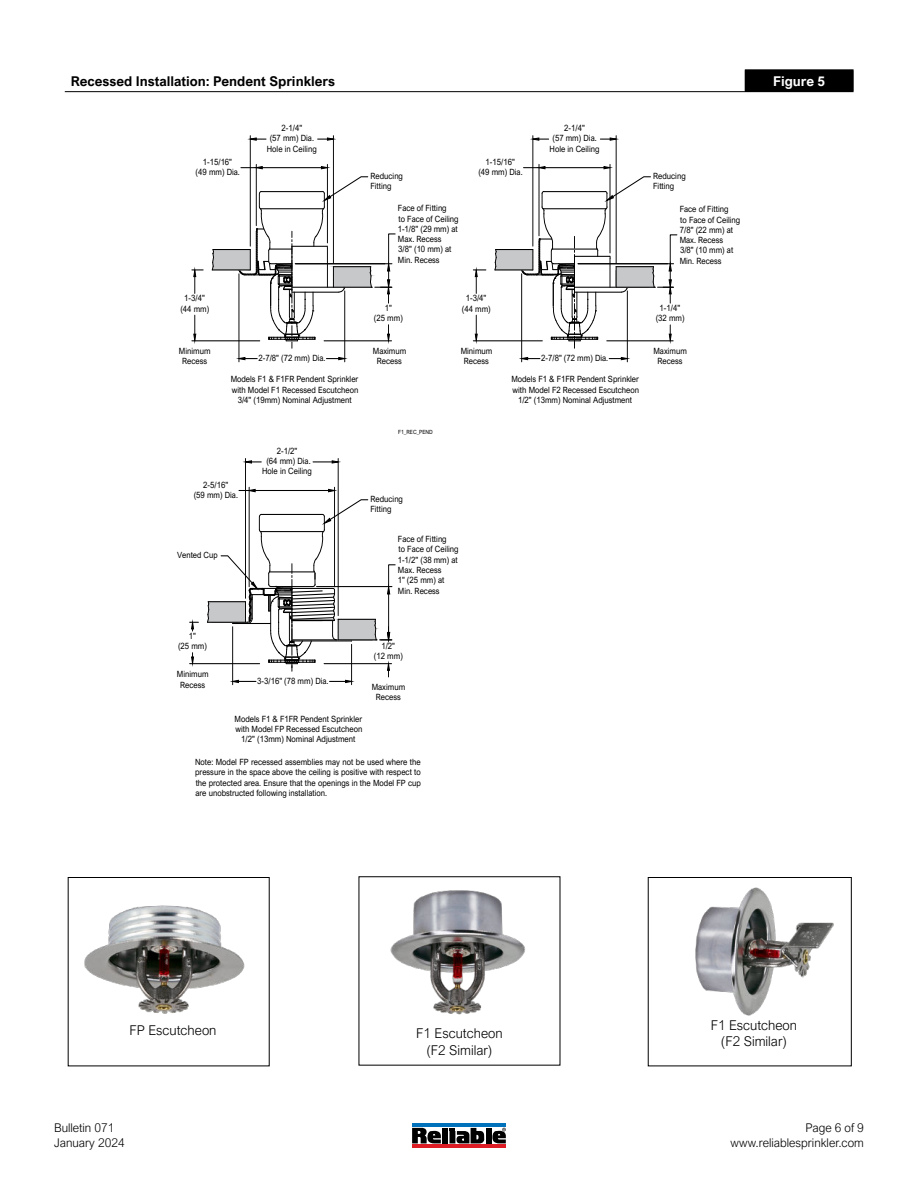
<style>
.page{position:relative;width:918px;height:1188px;background:#fff}
.page>*{position:absolute;margin:0;border:0;box-sizing:border-box;transform-origin:0 0}
.t1{font:300 13.5px/16.2px "Arial Nova";color:#000;text-align:center}
.t2{font:700 13.5px "Arial Nova";color:#000}
.t3{font:700 13.5px "Arial Nova";letter-spacing:-.01em;color:#fff}
.t4{font:300 12px/14.4px "Arial Nova";color:#000}
.t5{font:8.55px/10.4px "Arial Nova";color:#000;text-align:center;scale:.9 1}
.t6{font:8.55px "Arial";color:#000;scale:.9 1}
.t7{font:5.7px "Arial Nova";color:#000;scale:.9 1}
</style>
<div class="page">
<hr style="left:239px;top:274px;width:1px;height:88px;background:#000">
<hr style="left:344px;top:291px;width:1px;height:71px;background:#000">
<svg style="left:238px;top:357px;width:19px;height:3px"></svg>
<svg style="left:326px;top:357px;width:20px;height:3px"></svg>
<hr style="left:192px;top:341px;width:68px;height:1px;background:#000">
<svg style="left:193px;top:315px;width:4px;height:27px"></svg>
<svg style="left:192px;top:269px;width:11px;height:24px"></svg>
<hr style="left:250px;top:136px;width:1px;height:110px;background:#000">
<hr style="left:333px;top:136px;width:1px;height:127px;background:#000">
<svg style="left:250px;top:137px;width:16px;height:4px"></svg>
<svg style="left:318px;top:137px;width:16px;height:4px"></svg>
<hr style="left:256px;top:164px;width:1px;height:62px;background:#000">
<hr style="left:327px;top:164px;width:1px;height:79px;background:#000">
<hr style="left:262px;top:167px;width:59px;height:1px;background:#000">
<svg style="left:321px;top:166px;width:7px;height:4px"></svg>
<svg style="left:241px;top:166px;width:22px;height:4px"></svg>
<hr style="left:190px;top:663px;width:70px;height:1px;background:#000">
<svg style="left:191px;top:653px;width:3px;height:11px"></svg>
<svg style="left:190px;top:622px;width:8px;height:9px"></svg>
<hr style="left:249px;top:487px;width:1px;height:100px;background:#000">
<hr style="left:334px;top:487px;width:1px;height:100px;background:#000">
<hr style="left:255px;top:490px;width:74px;height:1px;background:#000">
<svg style="left:328px;top:489px;width:7px;height:3px"></svg>
<svg style="left:239px;top:489px;width:17px;height:3px"></svg>
<hr style="left:232px;top:627px;width:1px;height:58px;background:#000">
<hr style="left:351px;top:644px;width:1px;height:41px;background:#000">
<hr style="left:521px;top:274px;width:1px;height:88px;background:#000">
<hr style="left:627px;top:291px;width:1px;height:71px;background:#000">
<svg style="left:521px;top:357px;width:19px;height:3px"></svg>
<svg style="left:609px;top:357px;width:19px;height:3px"></svg>
<hr style="left:473px;top:341px;width:69px;height:1px;background:#000">
<svg style="left:475px;top:315px;width:3px;height:27px"></svg>
<svg style="left:473px;top:269px;width:13px;height:24px"></svg>
<hr style="left:533px;top:136px;width:1px;height:110px;background:#000">
<hr style="left:616px;top:136px;width:1px;height:127px;background:#000">
<svg style="left:532px;top:137px;width:17px;height:4px"></svg>
<svg style="left:600px;top:137px;width:17px;height:4px"></svg>
<hr style="left:539px;top:164px;width:1px;height:72px;background:#000">
<hr style="left:610px;top:164px;width:1px;height:89px;background:#000">
<hr style="left:545px;top:167px;width:59px;height:1px;background:#000">
<svg style="left:603px;top:166px;width:8px;height:4px"></svg>
<svg style="left:523px;top:166px;width:23px;height:4px"></svg>
<hr style="left:245px;top:459px;width:1px;height:139px;background:#000">
<hr style="left:338px;top:459px;width:1px;height:157px;background:#000">
<svg style="left:245px;top:460px;width:16px;height:4px"></svg>
<svg style="left:313px;top:460px;width:26px;height:4px"></svg>
<svg style="left:212px;top:176px;width:184px;height:172px"></svg>
<svg style="left:494px;top:176px;width:184px;height:172px"></svg>
<svg style="left:207px;top:499px;width:189px;height:184px"></svg>
<div style="left:745px;top:70px;width:108px;height:22px;background:#000"></div>
<hr style="left:745px;top:69px;width:109px;height:1px;background:#000">
<svg style="left:853px;top:70px;width:1px;height:21px"></svg>
<hr style="left:65px;top:91px;width:680px;height:1px;background:#000">
<hr style="left:745px;top:91px;width:109px;height:1px;background:#000">
<img style="left:84px;top:905px;width:161px;height:109px">
<img style="left:390px;top:890px;width:135px;height:125px">
<img style="left:695px;top:887px;width:139px;height:129px">
<div style="left:648px;top:877px;width:204px;height:189px;border:1px solid #000"></div>
<svg style="left:412px;top:1128px;width:29px;height:15px"></svg>
<div style="left:442px;top:1128px;width:6px;height:15px;background:#000"></div>
<div style="left:486px;top:1128px;width:5px;height:15px;background:#000"></div>
<svg style="left:449px;top:1128px;width:35px;height:16px"></svg>
<svg style="left:492px;top:1128px;width:14px;height:15px"></svg>
<hr style="left:412px;top:1144px;width:94px;height:4px;background:#de1c24">
<hr style="left:412px;top:1124px;width:94px;height:3px;background:#0072bc">
<h1 class="t2" style="left:71px;top:76px;width:266px">Recessed Installation: Pendent Sprinklers</h1>
<h1 class="t3" style="left:773px;top:76px;width:53px">Figure 5</h1>
<p class="t5" style="left:196px;top:157px;width:51px">1-15/16"<br>(49 mm) Dia.</p>
<p class="t5" style="left:267px;top:123px;width:57px">2-1/4"<br>(57 mm) Dia.<br>Hole in Ceiling</p>
<p class="t5" style="left:550px;top:123px;width:57px">2-1/4"<br>(57 mm) Dia.<br>Hole in Ceiling</p>
<p class="t5" style="left:478px;top:157px;width:51px">1-15/16"<br>(49 mm) Dia.</p>
<p class="t5" style="left:370px;top:171px;width:38px;text-align:left">Reducing<br>Fitting</p>
<p class="t5" style="left:653px;top:171px;width:38px;text-align:left">Reducing<br>Fitting</p>
<p class="t5" style="left:398px;top:204px;width:69px;text-align:left">Face of Fitting<br>to Face of Ceiling<br>1-1/8" (29 mm) at<br>Max. Recess<br>3/8" (10 mm) at<br>Min. Recess</p>
<p class="t5" style="left:680px;top:204px;width:69px;text-align:left">Face of Fitting<br>to Face of Ceiling<br>7/8" (22 mm) at<br>Max. Recess<br>3/8" (10 mm) at<br>Min. Recess</p>
<p class="t5" style="left:180px;top:294px;width:34px">1-3/4" (44 mm)</p>
<p class="t5" style="left:374px;top:303px;width:34px">1"<br>(25 mm)</p>
<p class="t5" style="left:179px;top:346px;width:37px">Minimum<br>Recess</p>
<p class="t5" style="left:373px;top:346px;width:39px">Maximum<br>Recess</p>
<p class="t5" style="left:259px;top:353px;width:76px">2-7/8" (72 mm) Dia.</p>
<p class="t5" style="left:231px;top:375px;width:143px">Models F1 &amp; F1FR Pendent Sprinkler with Model F1 Recessed Escutcheon<br>3/4" (19mm) Nominal Adjustment</p>
<p class="t5" style="left:194px;top:480px;width:51px">2-5/16"<br>(59 mm) Dia.</p>
<p class="t5" style="left:262px;top:446px;width:57px">2-1/2"<br>(64 mm) Dia.<br>Hole in Ceiling</p>
<p class="t7" style="left:398px;top:429px;width:40px">F1_REC_PEND</p>
<p class="t5" style="left:370px;top:494px;width:38px;text-align:left">Reducing<br>Fitting</p>
<p class="t5" style="left:462px;top:294px;width:34px">1-3/4" (44 mm)</p>
<p class="t5" style="left:461px;top:346px;width:37px">Minimum<br>Recess</p>
<p class="t5" style="left:653px;top:346px;width:39px">Maximum<br>Recess</p>
<p class="t5" style="left:656px;top:303px;width:34px">1-1/4" (32 mm)</p>
<p class="t5" style="left:541px;top:353px;width:76px">2-7/8" (72 mm) Dia.</p>
<p class="t5" style="left:511px;top:375px;width:143px">Models F1 &amp; F1FR Pendent Sprinkler with Model F2 Recessed Escutcheon<br>1/2" (13mm) Nominal Adjustment</p>
<p class="t6" style="left:177px;top:549px;width:47px">Vented Cup</p>
<p class="t5" style="left:178px;top:631px;width:34px">1"<br>(25 mm)</p>
<p class="t5" style="left:177px;top:670px;width:37px">Minimum<br>Recess</p>
<p class="t5" style="left:398px;top:534px;width:69px;text-align:left">Face of Fitting<br>to Face of Ceiling<br>1-1/2" (38 mm) at<br>Max. Recess<br>1" (25 mm) at<br>Min. Recess</p>
<p class="t5" style="left:257px;top:676px;width:81px">3-3/16" (78 mm) Dia.</p>
<p class="t5" style="left:235px;top:714px;width:144px">Models F1 &amp; F1FR Pendent Sprinkler with Model FP Recessed Escutcheon<br>1/2" (13mm) Nominal Adjustment</p>
<p class="t5" style="left:374px;top:641px;width:34px">1/2"<br>(12 mm)</p>
<p class="t5" style="left:372px;top:682px;width:39px">Maximum<br>Recess</p>
<p class="t5" style="left:195px;top:758px;width:252px;text-align:justify">Note: Model FP recessed assemblies may not be used where the pressure in the space above the ceiling is positive with respect to the protected area. Ensure that the openings in the Model FP cup are unobstructed following installation.</p>
<h1 class="t1" style="left:129px;top:1024px;width:88px">FP Escutcheon</h1>
<h1 class="t1" style="left:416px;top:1027px;width:88px">F1 Escutcheon (F2 Similar)</h1>
<h1 class="t1" style="left:711px;top:1018px;width:88px">F1 Escutcheon (F2 Similar)</h1>
<h2 class="t4" style="left:54px;top:1122px;width:72px">Bulletin 071<br>January 2024</h2>
<h2 class="t4" style="left:730px;top:1122px;width:135px;text-align:right">Page 6 of 9 www.reliablesprinkler.com</h2>
</div>
